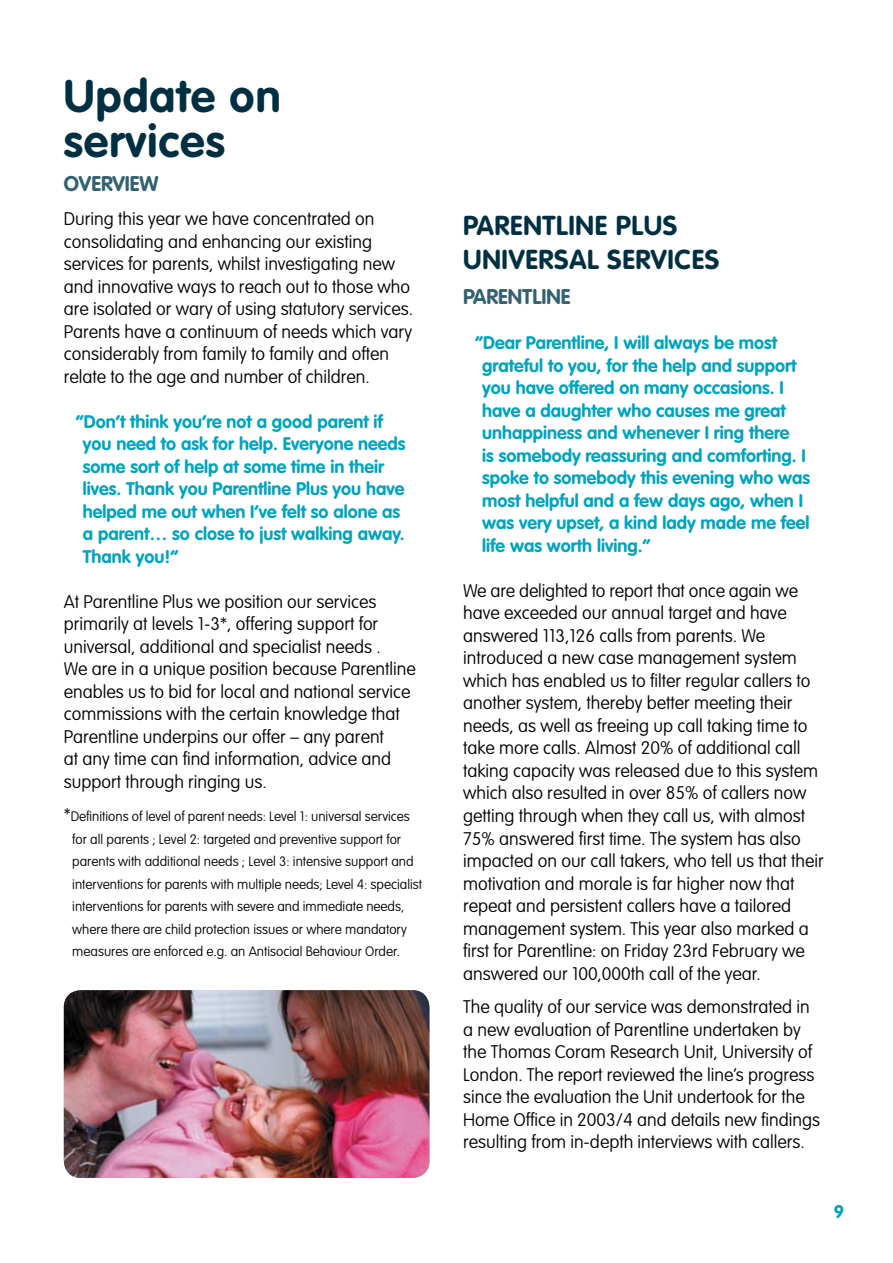
<style>
.page{position:relative;width:893px;height:1263px;background:#fff}
.page>*{position:absolute;margin:0;border:0;box-sizing:border-box;transform-origin:0 0}
.t1{font:700 45px/45px "VAG Rounded";letter-spacing:.025em;color:#002f42}
.t2{font:700 27px "VAG Rounded";color:#002f42}
.t3{font:700 21px "VAG Rounded";color:#32626f}
.t4{font:100 18px/22.5px "VAG Rounded";color:#000}
.t5{font:700 18px/22.5px "VAG Rounded";color:#00a4bf}
.t6{font:100 13.5px/22.5px "VAG Rounded";color:#000}
.s1{font-size:18px}
</style>
<div class="page">
<img style="left:64px;top:990px;width:365px;height:188px;border-radius:17px">
<h1 class="t1" style="left:64px;top:73px;width:218px">Update on services</h1>
<p class="t3" style="left:64px;top:171px;width:28px">Overview</p>
<p class="t4" style="left:64px;top:207px;width:351px">During this year we have concentrated on consolidating and enhancing our existing services for parents, whilst investigating new and innovative ways to reach out to those who are isolated or wary of using statutory services.<br>Parents have a continuum of needs which vary considerably from family to family and often relate to the age and number of children.</p>
<p class="t5" style="left:83px;top:410px;width:324px;text-indent:-7px">“Don’t think you’re not a good parent if you need to ask for help. Everyone needs some sort of help at some time in their lives. Thank you Parentline Plus you have helped me out when I’ve felt so alone as a parent… so close to just walking away.<br>Thank you!”</p>
<p class="t4" style="left:64px;top:590px;width:353px">At Parentline Plus we position our services primarily at levels 1-3*, offering support for universal, additional and specialist needs .<br>We are in a unique position because Parentline enables us to bid for local and national service commissions with the certain knowledge that Parentline underpins our offer – any parent<br>at any time can find information, advice and support through ringing us.</p>
<p class="t6" style="left:72px;top:805px;width:351px;text-indent:-8px"><span class="s1">*</span>Definitions of level of parent needs: Level 1: universal services for all parents ; Level 2: targeted and preventive support for parents with additional needs ; Level 3: intensive support and interventions for parents with multiple needs; Level 4: specialist interventions for parents with severe and immediate needs, where there are child protection issues or where mandatory measures are enforced e.g. an Antisocial Behaviour Order.</p>
<h2 class="t2" style="left:463px;top:209px;width:16px">parentline</h2>
<h2 class="t2" style="left:616px;top:209px;width:16px">plus</h2>
<h2 class="t2" style="left:463px;top:243px;width:16px">universal</h2>
<h2 class="t2" style="left:607px;top:243px;width:15px">services</h2>
<p class="t3" style="left:463px;top:284px;width:12px">parentline</p>
<p class="t5" style="left:482px;top:332px;width:329px;text-indent:-7px">“Dear Parentline, I will always be most grateful to you, for the help and support you have offered on many occasions. I have a daughter who causes me great unhappiness and whenever I ring there<br>is somebody reassuring and comforting. I spoke to somebody this evening who was most helpful and a few days ago, when I was very upset, a kind lady made me feel life was worth living.”</p>
<p class="t4" style="left:463px;top:579px;width:362px">We are delighted to report that once again we have exceeded our annual target and have answered 113,126 calls from parents. We introduced a new case management system which has enabled us to filter regular callers to another system, thereby better meeting their needs, as well as freeing up call taking time to take more calls. Almost 20% of additional call taking capacity was released due to this system which also resulted in over 85% of callers now getting through when they call us, with almost 75% answered first time. The system has also impacted on our call takers, who tell us that their motivation and morale is far higher now that repeat and persistent callers have a tailored management system. This year also marked a first for Parentline: on Friday 23rd February we answered our 100,000th call of the year.</p>
<p class="t4" style="left:463px;top:996px;width:359px">The quality of our service was demonstrated in a new evaluation of Parentline undertaken by the Thomas Coram Research Unit, University of London. The report reviewed the line’s progress since the evaluation the Unit undertook for the Home Office in 2003/4 and details new findings resulting from in-depth interviews with callers.</p>
<p class="t5" style="left:834px;top:1200px;width:12px">9</p>
</div>
